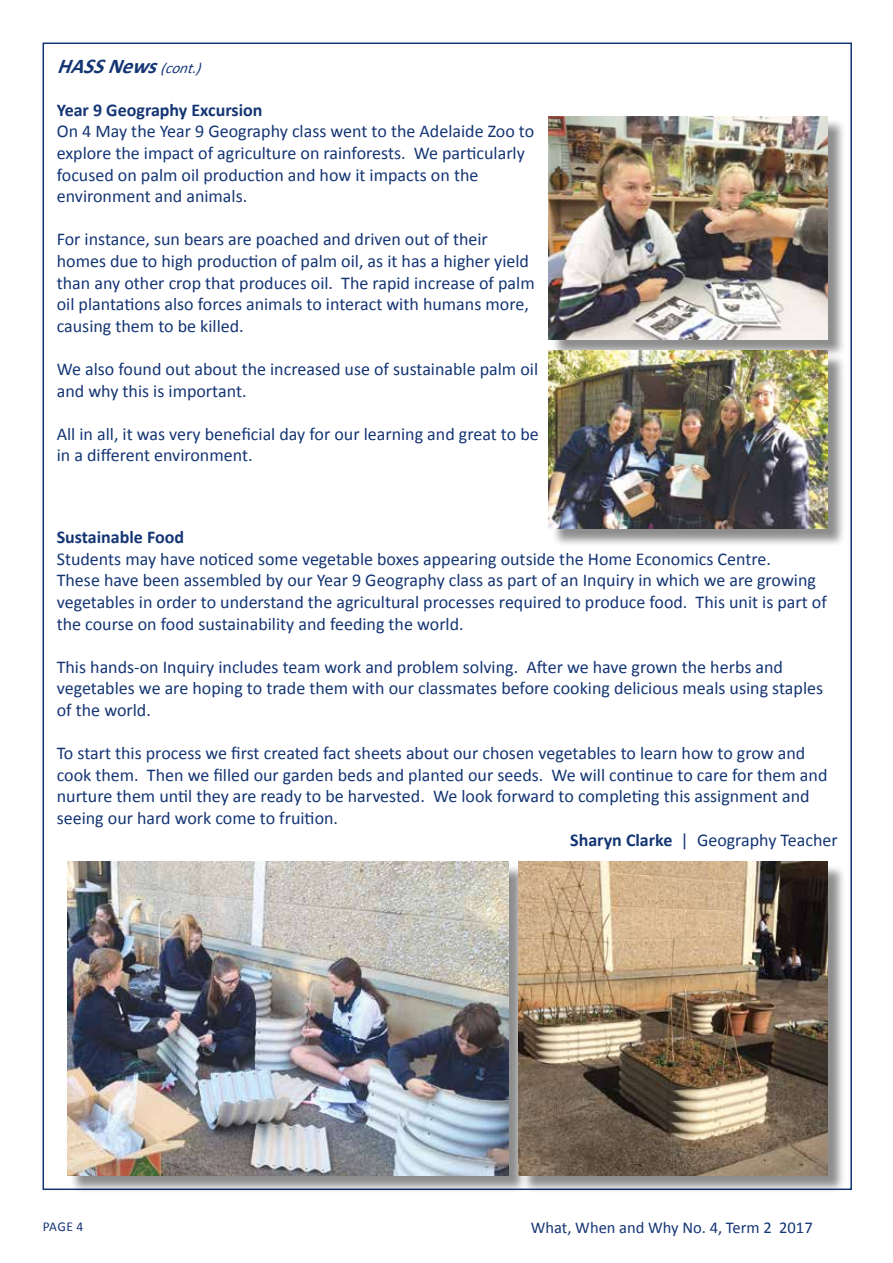
<style>
.page{position:relative;width:893px;height:1263px;background:#fff}
.page>*{position:absolute;margin:0;border:0;box-sizing:border-box;transform-origin:0 0}
.t1{font:italic 700 21px "Calibri";color:#143574}
.t2{font:18px/21.6px "Calibri";color:#143574}
.t3{font:700 18px "Calibri";color:#143574}
.t4{font:16.5px "Calibri";color:#143574}
.t5{font:13.5px "Calibri";color:#143574}
.s1{font-weight:400;font-size:15px}
.s2{font-weight:700}
</style>
<div class="page">
<div style="left:70px;top:864px;width:457px;height:329px;background:#000;opacity:.45"></div>
<img style="left:67px;top:862px;width:441px;height:313px">
<div style="left:521px;top:864px;width:326px;height:329px;background:#000;opacity:.45"></div>
<img style="left:519px;top:862px;width:309px;height:313px">
<div style="left:551px;top:118px;width:295px;height:240px;background:#000;opacity:.45"></div>
<img style="left:549px;top:116px;width:279px;height:223px">
<div style="left:551px;top:353px;width:295px;height:194px;background:#000;opacity:.45"></div>
<img style="left:549px;top:351px;width:279px;height:177px">
<p class="t1" style="left:57px;top:52px;width:152px">HASSNews<span class="s1">(cont.)</span></p>
<p class="t3" style="left:57px;top:98px;width:207px">Year 9 Geography Excursion</p>
<p class="t2" style="left:57px;top:121px;width:479px">On 4 May the Year 9 Geography class went to the Adelaide Zoo to explore the impact of agriculture on rainforests. We particularly focused on palm oil production and how it impacts on the environment and animals.</p>
<p class="t2" style="left:57px;top:229px;width:479px">For instance, sun bears are poached and driven out of their homes due to high production of palm oil, as it has a higher yield than any other crop that produces oil. The rapid increase of palm oil plantations also forces animals to interact with humans more, causing them to be killed.</p>
<p class="t2" style="left:57px;top:358px;width:483px">We also found out about the increased use of sustainable palm oil and why this is important.</p>
<p class="t2" style="left:57px;top:423px;width:483px">All in all, it was very beneficial day for our learning and great to be in a different environment.</p>
<p class="t3" style="left:57px;top:526px;width:129px">Sustainable Food</p>
<p class="t2" style="left:57px;top:548px;width:772px">Students may have noticed some vegetable boxes appearing outside the Home Economics Centre.<br>These have been assembled by our Year 9 Geography class as part of an Inquiry in which we are growing vegetables in order to understand the agricultural processes required to produce food. This unit is part of the course on food sustainability and feeding the world.</p>
<p class="t2" style="left:57px;top:656px;width:768px">This hands-on Inquiry includes team work and problem solving. After we have grown the herbs and vegetables we are hoping to trade them with our classmates before cooking delicious meals using staples of the world.</p>
<p class="t2" style="left:57px;top:742px;width:750px">To start this process we first created fact sheets about our chosen vegetables to learn how to grow and</p>
<p class="t2" style="left:57px;top:764px;width:772px">cook them. Then we filled our garden beds and planted our seeds. We will continue to care for them and</p>
<p class="t2" style="left:57px;top:786px;width:754px">nurture them until they are ready to be harvested. We look forward to completing this assignment and</p>
<p class="t2" style="left:57px;top:807px;width:283px">seeing our hard work come to fruition.</p>
<p class="t2" style="left:570px;top:829px;width:269px"><span class="s2">Sharyn Clarke</span> | Geography Teacher</p>
<p class="t5" style="left:43px;top:1217px;width:42px">PAGE 4</p>
<p class="t4" style="left:531px;top:1217px;width:283px">What, When and Why No. 4, Term 2 2017</p>
</div>
